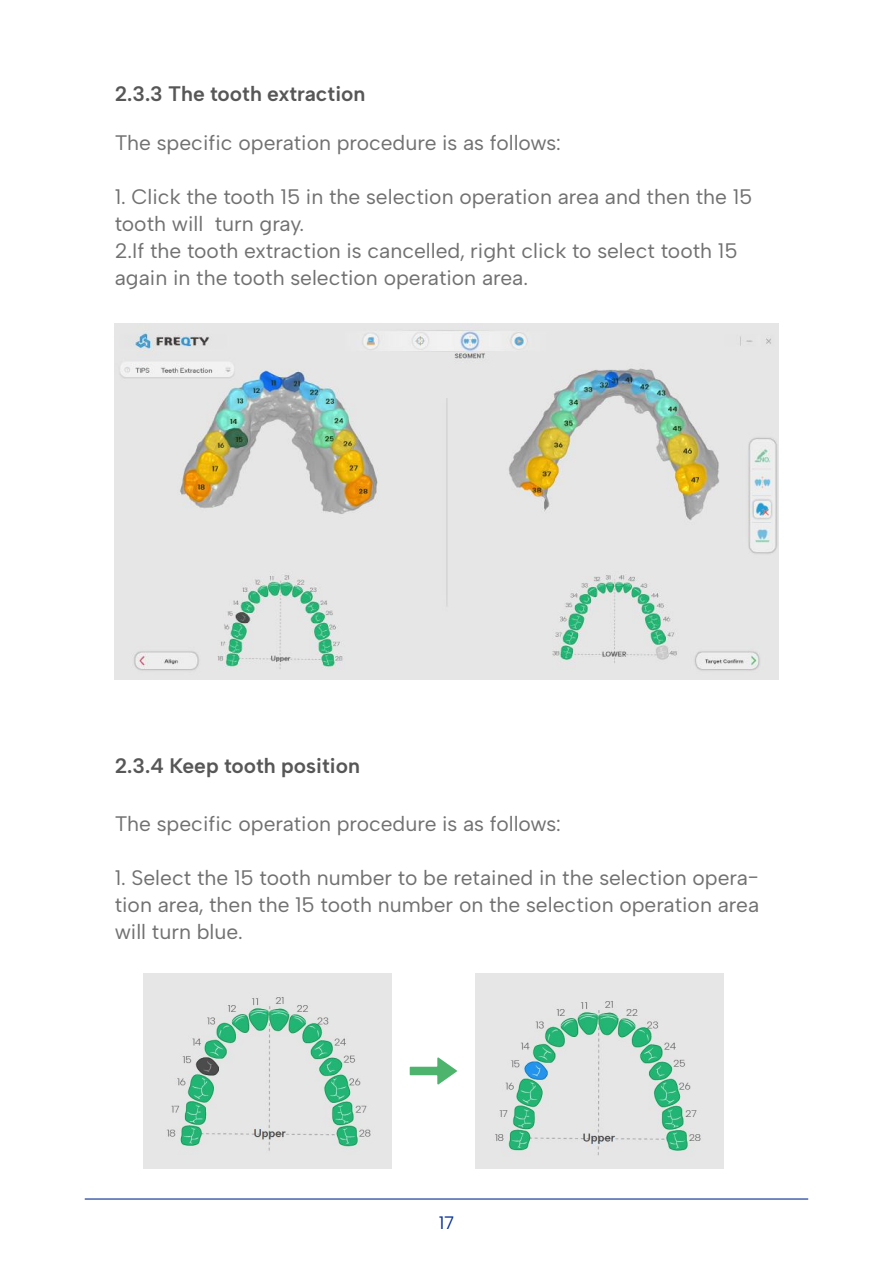
<style>
.page{position:relative;width:893px;height:1263px;background:#fff}
.page>*{position:absolute;margin:0;border:0;box-sizing:border-box;transform-origin:0 0}
.t1{font:21px/27px "Albert Sans";color:#727171}
.t2{font:600 21px "Albert Sans";color:#585757}
.t3{font:18px "Albert Sans";color:#063096}
</style>
<div class="page">
<hr style="left:85px;top:1198px;width:723px;height:1px;background:#063096">
<svg style="left:114px;top:323px;width:665px;height:846px"></svg>
<p class="t2" style="left:115px;top:81px;width:252px">2.3.3 The tooth extraction</p>
<p class="t1" style="left:115px;top:129px;width:448px">The specific operation procedure is as follows:</p>
<p class="t1" style="left:115px;top:183px;width:639px">1. Click the tooth 15 in the selection operation area and then the 15 tooth will turn gray.<br>2.If the tooth extraction is cancelled, right click to select tooth 15 again in the tooth selection operation area.</p>
<p class="t2" style="left:115px;top:752px;width:247px">2.3.4 Keep tooth position</p>
<p class="t1" style="left:115px;top:810px;width:448px">The specific operation procedure is as follows:</p>
<p class="t1" style="left:115px;top:864px;width:646px;text-align:justify">1. Select the 15 tooth number to be retained in the selection opera&shy;tion area, then the 15 tooth number on the selection operation area will turn blue.</p>
<p class="t3" style="left:439px;top:1211px;width:17px">17</p>
</div>
